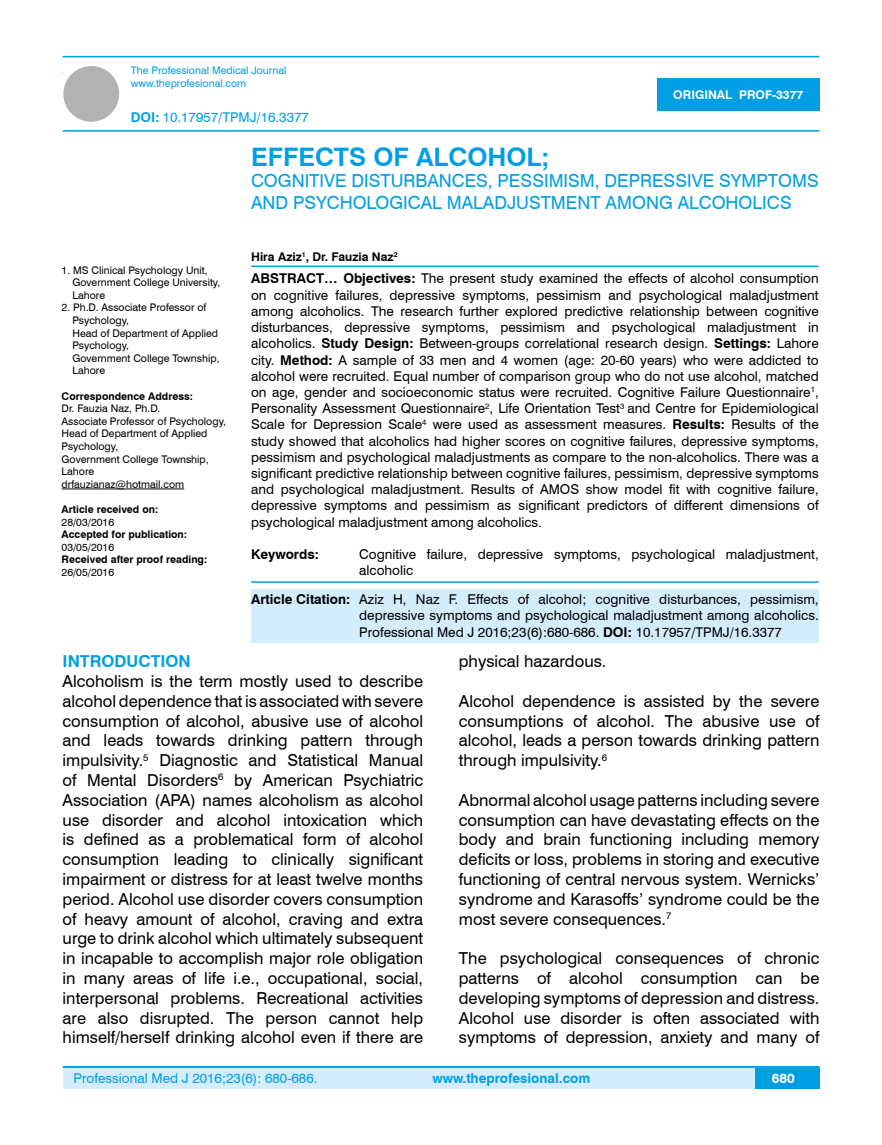
<style>
.page{position:relative;width:882px;height:1145px;background:#fff}
.page>*{position:absolute;margin:0;border:0;box-sizing:border-box;transform-origin:0 0}
.t1{font:700 25.5px "Swiss 721 BT";color:#009fe3}
.t2{font:18px/21.6px "Swiss 721 BT";color:#009fe3}
.t3{font:16.5px/19.8px "Swiss 721 BT";color:#000;text-align:justify}
.t4{font:700 16.5px "Swiss 721 BT";color:#009fe3}
.t5{font:13.5px/16.2px "Swiss 721 BT";color:#000;text-align:justify}
.t6{font:13.5px "Swiss 721 BT";color:#009fe3}
.t7{font:700 13.5px "Swiss 721 BT";color:#009fe3}
.t8{font:700 13.5px "Swiss 721 BT";color:#000}
.t9{font:700 13.5px "Swiss 721 BT";color:#fff}
.t10{font:700 12px "Swiss 721 BT";color:#000}
.t11{font:700 12px "Swiss 721 BT";color:#fff}
.t12{font:10.5px/12.6px "Swiss 721 BT";color:#000}
.t13{font:700 10.5px "Swiss 721 BT";color:#000}
.t14{font:10.5px/12.6px "Swiss 721 BT";color:#009fe3}
.s1{font-weight:700}
</style>
<div class="page">
<div style="left:63px;top:1067px;width:756px;height:21px;background:#d4edfc"></div>
<hr style="left:63px;top:1066px;width:756px;height:2px;background:#009fe3">
<div style="left:754px;top:1068px;width:65px;height:20px;background:#009fe3"></div>
<hr style="left:63px;top:56px;width:756px;height:1px;background:#009fe3">
<hr style="left:63px;top:130px;width:756px;height:2px;background:#009fe3">
<div style="left:63px;top:66px;width:56px;height:56px;background:#b3b2b2;border-radius:50%"></div>
<div style="left:657px;top:78px;width:162px;height:33px;background:#009fe3"></div>
<hr style="left:251px;top:265px;width:567px;height:2px;background:#009fe3">
<hr style="left:62px;top:488px;width:122px;height:1px;background:#000">
<hr style="left:251px;top:581px;width:567px;height:2px;background:#009fe3">
<div style="left:251px;top:589px;width:567px;height:53px;background:#d4edfc"></div>
<p class="t14" style="left:131px;top:64px;width:157px">The Professional Medical Journal www.theprofesional.com</p>
<p class="t6" style="left:131px;top:108px;width:179px"><span class="s1">DOI:</span> 10.17957/TPMJ/16.3377</p>
<p class="t11" style="left:673px;top:87px;width:131px">ORIGINAL PROF-3377</p>
<h1 class="t1" style="left:251px;top:139px;width:299px">EFFECTS OF ALCOHOL;</h1>
<h2 class="t2" style="left:251px;top:169px;width:568px">COGNITIVE DISTURBANCES, PESSIMISM, DEPRESSIVE SYMPTOMS<br>AND PSYCHOLOGICAL MALADJUSTMENT AMONG ALCOHOLICS</h2>
<p class="t12" style="left:72px;top:263px;width:149px;text-indent:-11px">1. MS Clinical Psychology Unit,<br>Government College University,<br>Lahore</p>
<p class="t12" style="left:72px;top:301px;width:148px;text-indent:-11px">2. Ph.D. Associate Professor of<br>Psychology,<br>Head of Department of Applied<br>Psychology,<br>Government College Township,<br>Lahore</p>
<p class="t13" style="left:62px;top:388px;width:133px">Correspondence Address:</p>
<p class="t12" style="left:62px;top:402px;width:166px">Dr. Fauzia Naz, Ph.D.<br>Associate Professor of Psychology,<br>Head of Department of Applied<br>Psychology,<br>Government College Township,<br>Lahore<br>drfauzianaz@hotmail.com</p>
<p class="t13" style="left:62px;top:502px;width:98px">Article received on:</p>
<p class="t12" style="left:62px;top:515px;width:54px">28/03/2016</p>
<p class="t13" style="left:62px;top:527px;width:127px">Accepted for publication:</p>
<p class="t12" style="left:62px;top:540px;width:54px">03/05/2016</p>
<p class="t13" style="left:62px;top:552px;width:147px">Received after proof reading:</p>
<p class="t12" style="left:62px;top:565px;width:54px">26/05/2016</p>
<p class="t10" style="left:251px;top:248px;width:148px">Hira Aziz<sup>1</sup>, Dr. Fauzia Naz<sup>2</sup></p>
<p class="t5" style="left:251px;top:270px;width:569px"><span class="s1">ABSTRACT… Objectives:</span> The present study examined the effects of alcohol consumption on cognitive failures, depressive symptoms, pessimism and psychological maladjustment among alcoholics. The research further explored predictive relationship between cognitive disturbances, depressive symptoms, pessimism and psychological maladjustment in alcoholics. <span class="s1">Study Design:</span> Between-groups correlational research design. <span class="s1">Settings:</span> Lahore city. <span class="s1">Method:</span> A sample of 33 men and 4 women (age: 20-60 years) who were addicted to alcohol were recruited. Equal number of comparison group who do not use alcohol, matched on age, gender and socioeconomic status were recruited. Cognitive Failure Questionnaire<sup>1</sup>, Personality Assessment Questionnaire<sup>2</sup>, Life Orientation Test<sup>3</sup> and Centre for Epidemiological Scale for Depression Scale<sup>4</sup> were used as assessment measures. <span class="s1">Results:</span> Results of the study showed that alcoholics had higher scores on cognitive failures, depressive symptoms, pessimism and psychological maladjustments as compare to the non-alcoholics. There was a significant predictive relationship between cognitive failures, pessimism, depressive symptoms and psychological maladjustment. Results of AMOS show model fit with cognitive failure, depressive symptoms and pessimism as significant predictors of different dimensions of psychological maladjustment among alcoholics.</p>
<p class="t8" style="left:251px;top:545px;width:69px">Keywords:</p>
<p class="t5" style="left:359px;top:545px;width:461px">Cognitive failure, depressive symptoms, psychological maladjustment, alcoholic</p>
<p class="t5" style="left:359px;top:591px;width:461px;text-indent:-108px"><span class="s1">Article Citation:</span> Aziz H, Naz F. Effects of alcohol; cognitive disturbances, pessimism, depressive symptoms and psychological maladjustment among alcoholics.<br>Professional Med J 2016;23(6):680-686. <span class="s1">DOI:</span> 10.17957/TPMJ/16.3377</p>
<p class="t4" style="left:63px;top:650px;width:130px">INTRODUCTION</p>
<p class="t3" style="left:63px;top:670px;width:362px">Alcoholism is the term mostly used to describe alcohol dependence that is associated with severe consumption of alcohol, abusive use of alcohol and leads towards drinking pattern through impulsivity.<sup>5</sup> Diagnostic and Statistical Manual of Mental Disorders<sup>6</sup> by American Psychiatric Association (APA) names alcoholism as alcohol use disorder and alcohol intoxication which is defined as a problematical form of alcohol consumption leading to clinically significant impairment or distress for at least twelve months period. Alcohol use disorder covers consumption of heavy amount of alcohol, craving and extra urge to drink alcohol which ultimately subsequent in incapable to accomplish major role obligation in many areas of life i.e., occupational, social, interpersonal problems. Recreational activities are also disrupted. The person cannot help himself/herself drinking alcohol even if there are</p>
<p class="t3" style="left:458px;top:651px;width:149px">physical hazardous.</p>
<p class="t3" style="left:458px;top:690px;width:362px">Alcohol dependence is assisted by the severe consumptions of alcohol. The abusive use of alcohol, leads a person towards drinking pattern through impulsivity.<sup>6</sup></p>
<p class="t3" style="left:458px;top:789px;width:362px">Abnormal alcohol usage patterns including severe consumption can have devastating effects on the body and brain functioning including memory deficits or loss, problems in storing and executive functioning of central nervous system. Wernicks’ syndrome and Karasoffs’ syndrome could be the most severe consequences.<sup>7</sup></p>
<p class="t3" style="left:458px;top:948px;width:362px">The psychological consequences of chronic patterns of alcohol consumption can be developing symptoms of depression and distress.<br>Alcohol use disorder is often associated with symptoms of depression, anxiety and many of</p>
<p class="t6" style="left:74px;top:1069px;width:245px">Professional Med J 2016;23(6): 680-686.</p>
<p class="t7" style="left:432px;top:1069px;width:159px">www.theprofesional.com</p>
<p class="t9" style="left:771px;top:1069px;width:24px">680</p>
</div>
